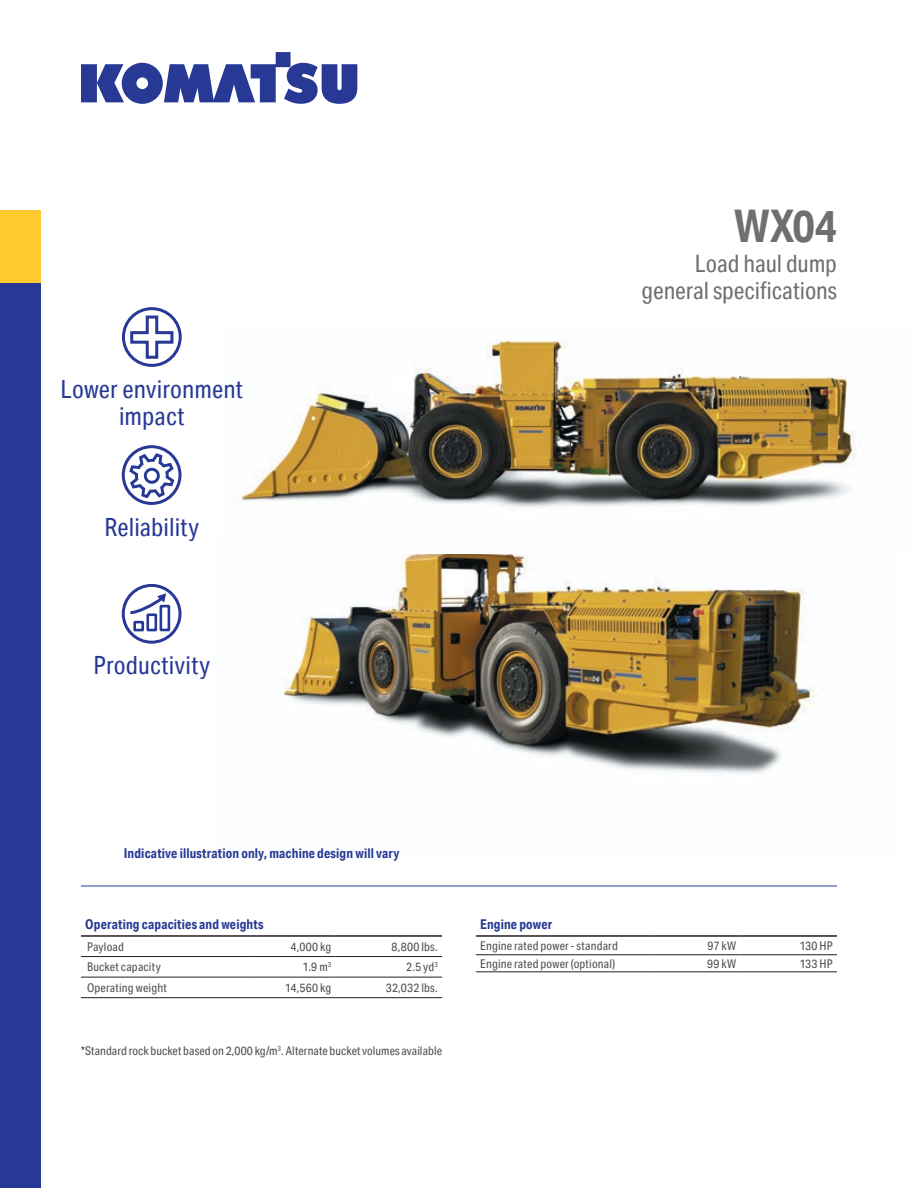
<style>
.page{position:relative;width:918px;height:1188px;background:#fff}
.page>*{position:absolute;margin:0;border:0;box-sizing:border-box;transform-origin:0 0}
.Cover_-_Model{font:700 45px "Aktiv Grotesk Cd";color:#6d6f71}
.Icon_text{font:25.05px "Aktiv Grotesk Cd";letter-spacing:.005em;color:#273995}
.Cover_-_Model-2{font:24px/27px "Aktiv Grotesk Cd";letter-spacing:-.005em;color:#6d6f71;text-align:right}
.Table-BLUE_head{font:700 13.5px "Aktiv Grotesk Cd";letter-spacing:.01em;color:#273995}
.header-text{font:700 13.5px "Aktiv Grotesk Cd";letter-spacing:.015em;color:#273995}
.Spec_Table_-_Left{font:12px "Aktiv Grotesk Cd";letter-spacing:.015em;color:#4d4d4f}
.table_lft{font:12px "Aktiv Grotesk Cd";letter-spacing:.005em;color:#4d4d4f}
.Spec_Table_-_Right{font:12px "Aktiv Grotesk Cd";letter-spacing:.02em;color:#4d4d4f}
</style>
<div class="page">
<img style="left:283px;top:554px;width:534px;height:220px">
<img style="left:235px;top:340px;width:621px;height:168px">
<hr style="left:81px;top:886px;width:756px;height:1px;background:#273995">
<hr style="left:81px;top:935px;width:170px;height:2px;background:#231f20">
<hr style="left:251px;top:935px;width:85px;height:2px;background:#231f20">
<hr style="left:336px;top:935px;width:106px;height:2px;background:#231f20">
<hr style="left:81px;top:956px;width:170px;height:1px;background:#231f20">
<hr style="left:251px;top:956px;width:85px;height:1px;background:#231f20">
<hr style="left:336px;top:956px;width:106px;height:1px;background:#231f20">
<hr style="left:81px;top:977px;width:170px;height:1px;background:#231f20">
<hr style="left:251px;top:977px;width:85px;height:1px;background:#231f20">
<hr style="left:336px;top:977px;width:106px;height:1px;background:#231f20">
<hr style="left:81px;top:997px;width:170px;height:1px;background:#231f20">
<hr style="left:251px;top:997px;width:85px;height:1px;background:#231f20">
<hr style="left:336px;top:997px;width:106px;height:1px;background:#231f20">
<hr style="left:476px;top:971px;width:177px;height:1px;background:#231f20">
<hr style="left:653px;top:971px;width:87px;height:1px;background:#231f20">
<hr style="left:740px;top:971px;width:97px;height:1px;background:#231f20">
<hr style="left:476px;top:954px;width:177px;height:1px;background:#231f20">
<hr style="left:653px;top:954px;width:87px;height:1px;background:#231f20">
<hr style="left:740px;top:954px;width:97px;height:1px;background:#231f20">
<hr style="left:476px;top:935px;width:177px;height:2px;background:#231f20">
<hr style="left:653px;top:935px;width:87px;height:2px;background:#231f20">
<hr style="left:740px;top:935px;width:97px;height:2px;background:#231f20">
<div style="left:0;top:282px;width:41px;height:906px;background:#273995"></div>
<div style="left:0;top:210px;width:41px;height:72px;background:#ffca2f"></div>
<svg style="left:81px;top:52px;width:276px;height:52px"></svg>
<svg style="left:127px;top:593px;width:45px;height:40px"></svg>
<svg style="left:129px;top:453px;width:45px;height:45px"></svg>
<div style="left:122px;top:445px;width:60px;height:60px;border:3px solid #273995;border-radius:50%"></div>
<div style="left:122px;top:584px;width:60px;height:60px;border:3px solid #273995;border-radius:50%"></div>
<div style="left:122px;top:307px;width:60px;height:60px;border:3px solid #273995;border-radius:50%"></div>
<svg style="left:129px;top:314px;width:46px;height:46px"></svg>
<p class="Icon_text" style="left:60px;top:374px;width:184px">Lower environment</p>
<p class="Icon_text" style="left:119px;top:401px;width:67px">impact</p>
<p class="Icon_text" style="left:104px;top:512px;width:96px">Reliability</p>
<p class="Icon_text" style="left:94px;top:650px;width:118px">Productivity</p>
<p class="Cover_-_Model" style="left:734px;top:199px;width:104px">WX04</p>
<p class="Cover_-_Model-2" style="left:642px;top:250px;width:197px">Load haul dump general specifications</p>
<p class="Table-BLUE_head" style="left:124px;top:845px;width:277px">Indicative illustration only, machine design will vary</p>
<p class="header-text" style="left:85px;top:916px;width:180px">Operating capacities and weights</p>
<p class="Spec_Table_-_Left" style="left:87px;top:939px;width:39px">Payload</p>
<p class="Spec_Table_-_Right" style="left:290px;top:939px;width:42px">4,000 kg</p>
<p class="Spec_Table_-_Right" style="left:392px;top:939px;width:48px">8,800 lbs.</p>
<p class="Spec_Table_-_Left" style="left:87px;top:960px;width:75px">Bucket capacity</p>
<p class="Spec_Table_-_Right" style="left:303px;top:960px;width:30px">1.9 m<sup>3</sup></p>
<p class="Spec_Table_-_Right" style="left:406px;top:960px;width:33px">2.5 yd<sup>3</sup></p>
<p class="Spec_Table_-_Left" style="left:87px;top:980px;width:81px">Operating weight</p>
<p class="Spec_Table_-_Right" style="left:285px;top:980px;width:48px">14,560 kg</p>
<p class="Spec_Table_-_Right" style="left:386px;top:980px;width:54px">32,032 lbs.</p>
<p class="table_lft" style="left:81px;top:1043px;width:362px">*Standard rock bucket based on 2,000 kg/m<sup>3</sup>. Alternate bucket volumes available</p>
<p class="header-text" style="left:480px;top:916px;width:74px">Engine power</p>
<p class="Spec_Table_-_Left" style="left:480px;top:938px;width:139px">Engine rated power - standard</p>
<p class="Spec_Table_-_Right" style="left:708px;top:938px;width:30px">97 kW</p>
<p class="Spec_Table_-_Right" style="left:800px;top:938px;width:35px">130 HP</p>
<p class="Spec_Table_-_Left" style="left:480px;top:956px;width:136px">Engine rated power (optional)</p>
<p class="Spec_Table_-_Right" style="left:707px;top:956px;width:30px">99 kW</p>
<p class="Spec_Table_-_Right" style="left:800px;top:956px;width:35px">133 HP</p>
</div>
